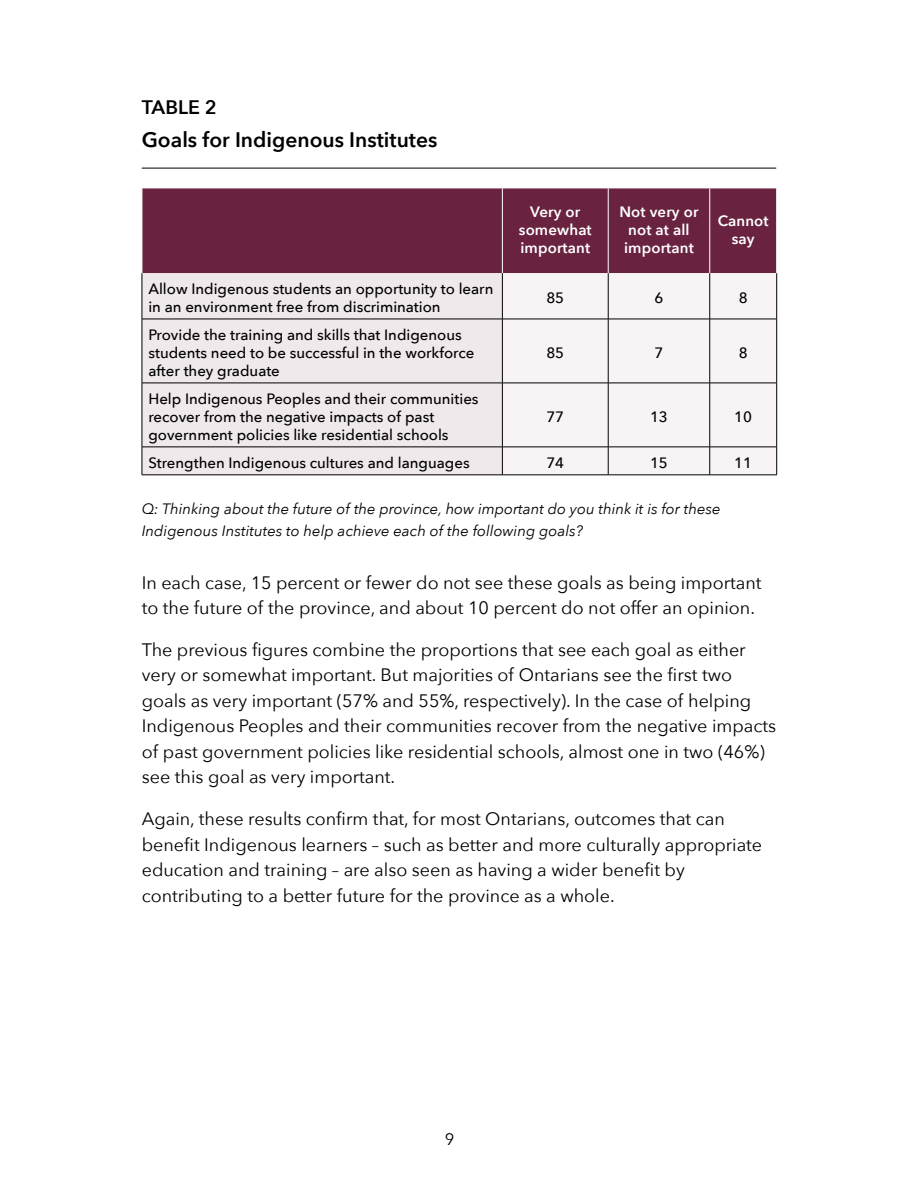
<style>
.page{position:relative;width:918px;height:1188px;background:#fff}
.page>*{position:absolute;margin:0;border:0;box-sizing:border-box;transform-origin:0 0}
.Figure_description{font:600 21px "Avenir Next";color:#000}
.Figure_X{font:600 19.5px "Avenir Next";color:#000}
.Paragraph{font:18px/25.5px "Avenir Next";color:#000}
.t1{font:16.5px "Avenir Next";color:#000}
.Chart_L_column{font:500 15px/18px "Avenir Next";color:#000}
.Figure_credit{font:italic 15px/22.5px "Avenir Next";color:#000}
.Chart_header{font:600 15px/18px "Avenir Next";letter-spacing:.01em;color:#fff;text-align:center}
</style>
<div class="page">
<hr style="left:142px;top:168px;width:634px;height:1px;background:#000">
<div style="left:143px;top:188px;width:633px;height:85px;background:#692340"></div>
<div style="left:143px;top:273px;width:359px;height:202px;background:#f0e9ec"></div>
<div style="left:503px;top:273px;width:273px;height:202px;background:#f8f4f6"></div>
<hr style="left:608px;top:188px;width:1px;height:85px;background:#fff">
<hr style="left:709px;top:188px;width:1px;height:85px;background:#fff">
<hr style="left:608px;top:273px;width:1px;height:46px;background:#000">
<hr style="left:709px;top:273px;width:1px;height:46px;background:#000">
<hr style="left:776px;top:273px;width:1px;height:46px;background:#000">
<hr style="left:142px;top:319px;width:360px;height:1px;background:#000">
<hr style="left:502px;top:319px;width:106px;height:1px;background:#000">
<hr style="left:608px;top:319px;width:102px;height:1px;background:#000">
<hr style="left:608px;top:319px;width:1px;height:64px;background:#000">
<hr style="left:710px;top:319px;width:67px;height:1px;background:#000">
<hr style="left:709px;top:319px;width:1px;height:64px;background:#000">
<hr style="left:776px;top:319px;width:1px;height:64px;background:#000">
<hr style="left:142px;top:383px;width:360px;height:1px;background:#000">
<hr style="left:502px;top:383px;width:106px;height:1px;background:#000">
<hr style="left:608px;top:383px;width:102px;height:1px;background:#000">
<hr style="left:608px;top:383px;width:1px;height:64px;background:#000">
<hr style="left:710px;top:383px;width:67px;height:1px;background:#000">
<hr style="left:709px;top:383px;width:1px;height:64px;background:#000">
<hr style="left:776px;top:383px;width:1px;height:64px;background:#000">
<hr style="left:142px;top:447px;width:360px;height:1px;background:#000">
<hr style="left:502px;top:447px;width:106px;height:1px;background:#000">
<hr style="left:608px;top:447px;width:102px;height:1px;background:#000">
<svg style="left:608px;top:447px;width:1px;height:28px"></svg>
<hr style="left:710px;top:447px;width:67px;height:1px;background:#000">
<svg style="left:709px;top:447px;width:1px;height:28px"></svg>
<svg style="left:776px;top:447px;width:1px;height:28px"></svg>
<hr style="left:142px;top:475px;width:360px;height:1px;background:#000">
<hr style="left:502px;top:475px;width:106px;height:1px;background:#000">
<hr style="left:608px;top:475px;width:102px;height:1px;background:#000">
<hr style="left:710px;top:475px;width:67px;height:1px;background:#000">
<hr style="left:502px;top:188px;width:1px;height:85px;background:#fff">
<hr style="left:142px;top:273px;width:1px;height:46px;background:#000">
<hr style="left:502px;top:273px;width:1px;height:46px;background:#000">
<hr style="left:142px;top:319px;width:1px;height:64px;background:#000">
<hr style="left:502px;top:319px;width:1px;height:64px;background:#000">
<hr style="left:142px;top:383px;width:1px;height:64px;background:#000">
<hr style="left:502px;top:383px;width:1px;height:64px;background:#000">
<svg style="left:142px;top:447px;width:1px;height:28px"></svg>
<svg style="left:502px;top:447px;width:1px;height:28px"></svg>
<p class="Figure_X" style="left:142px;top:90px;width:76px">TABLE 2</p>
<p class="Figure_description" style="left:142px;top:122px;width:297px">Goals for Indigenous Institutes</p>
<h2 class="Chart_header" style="left:519px;top:202px;width:74px">Very or somewhat important</h2>
<h2 class="Chart_header" style="left:619px;top:202px;width:81px">Not very or not at all important</h2>
<h2 class="Chart_header" style="left:718px;top:211px;width:52px">Cannot say</h2>
<h3 class="Chart_L_column" style="left:148px;top:280px;width:347px">Allow Indigenous students an opportunity to learn in an environment free from discrimination</h3>
<h3 class="Chart_L_column" style="left:546px;top:289px;width:19px">85</h3>
<h3 class="Chart_L_column" style="left:655px;top:289px;width:10px">6</h3>
<h3 class="Chart_L_column" style="left:739px;top:289px;width:10px">8</h3>
<h3 class="Chart_L_column" style="left:148px;top:326px;width:328px">Provide the training and skills that Indigenous students need to be successful in the workforce after they graduate</h3>
<h3 class="Chart_L_column" style="left:546px;top:344px;width:19px">85</h3>
<h3 class="Chart_L_column" style="left:655px;top:344px;width:10px">7</h3>
<h3 class="Chart_L_column" style="left:739px;top:344px;width:10px">8</h3>
<h3 class="Chart_L_column" style="left:148px;top:390px;width:332px">Help Indigenous Peoples and their communities recover from the negative impacts of past government policies like residential schools</h3>
<h3 class="Chart_L_column" style="left:546px;top:408px;width:19px">77</h3>
<h3 class="Chart_L_column" style="left:650px;top:408px;width:19px">13</h3>
<h3 class="Chart_L_column" style="left:734px;top:408px;width:19px">10</h3>
<h3 class="Chart_L_column" style="left:148px;top:454px;width:323px">Strengthen Indigenous cultures and languages</h3>
<h3 class="Chart_L_column" style="left:546px;top:454px;width:19px">74</h3>
<h3 class="Chart_L_column" style="left:650px;top:454px;width:19px">15</h3>
<h3 class="Chart_L_column" style="left:734px;top:454px;width:19px">11</h3>
<p class="Figure_credit" style="left:142px;top:497px;width:580px">Q: Thinking about the future of the province, how important do you think it is for these<br>Indigenous Institutes to help achieve each of the following goals?</p>
<p class="Paragraph" style="left:142px;top:569px;width:621px">In each case, 15 percent or fewer do not see these goals as being important to the future of the province, and about 10 percent do not offer an opinion.</p>
<p class="Paragraph" style="left:142px;top:636px;width:636px">The previous figures combine the proportions that see each goal as either very or somewhat important. But majorities of Ontarians see the first two goals as very important (57% and 55%, respectively). In the case of helping Indigenous Peoples and their communities recover from the negative impacts of past government policies like residential schools, almost one in two (46%) see this goal as very important.</p>
<p class="Paragraph" style="left:142px;top:805px;width:622px">Again, these results confirm that, for most Ontarians, outcomes that can benefit Indigenous learners – such as better and more culturally appropriate education and training – are also seen as having a wider benefit by contributing to a better future for the province as a whole.</p>
<p class="t1" style="left:445px;top:1125px;width:11px">9</p>
</div>
